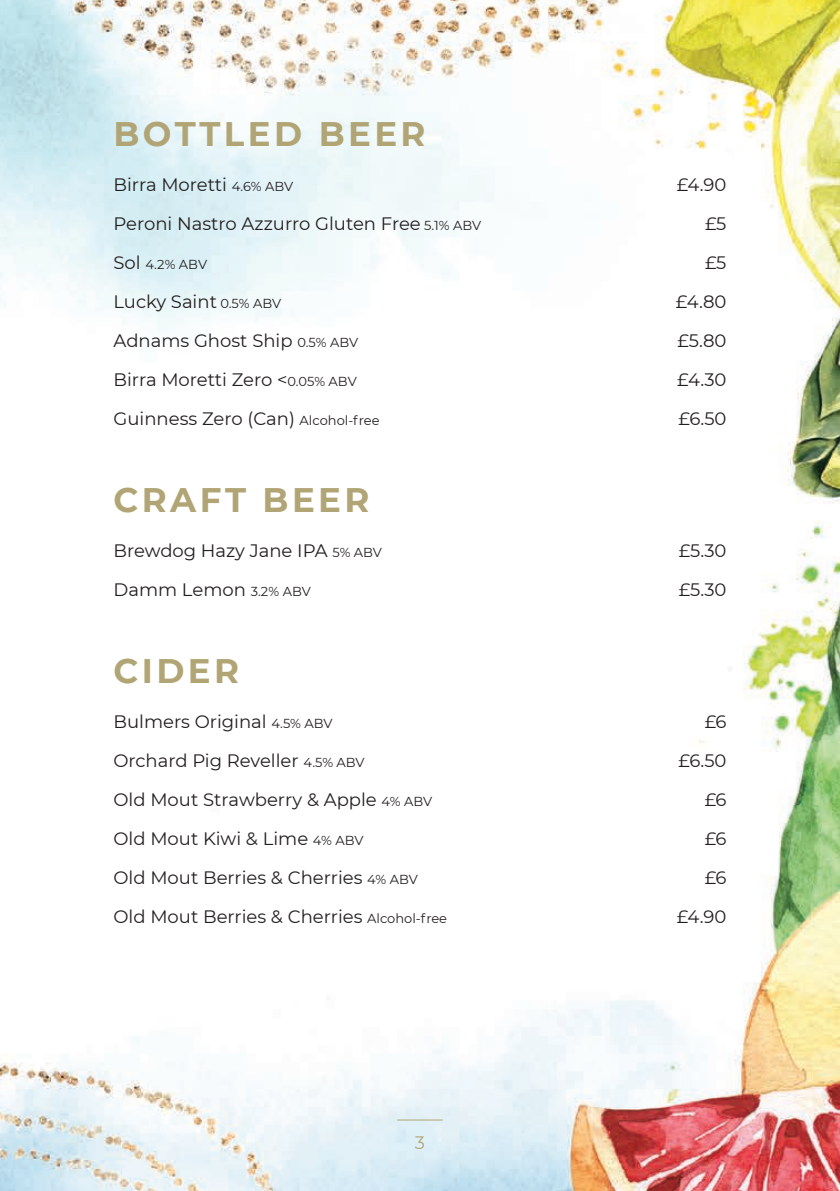
<style>
.page{position:relative;width:840px;height:1191px;background:#fff}
.page>*{position:absolute;margin:0;border:0;box-sizing:border-box;transform-origin:0 0}
.Section_Header_Big{font:700 34px "Montserrat";letter-spacing:.1em;color:#b1a576}
.Drinks{font:18px "Montserrat";color:#231f20}
.Body{font:18px "Montserrat";color:#b1a576}
.Drinks-2{font:13px "Montserrat";color:#231f20}
.s1{font-size:13px}
.s2{font-size:18px}
</style>
<div class="page">
<img style="left:0;top:0;width:839px;height:1191px">
<hr style="left:397px;top:1119px;width:45px;height:1px;background:#b1a576">
<p class="Section_Header_Big" style="left:113px;top:110px;width:313px">BOTTLED BEER</p>
<p class="Drinks" style="left:113px;top:172px;width:181px">Birra Moretti <span class="s1">4.6% ABV</span></p>
<p class="Drinks" style="left:676px;top:172px;width:51px">£4.90</p>
<p class="Drinks" style="left:113px;top:211px;width:369px">Peroni Nastro Azzurro Gluten Free <span class="s1">5.1% ABV</span></p>
<p class="Drinks" style="left:704px;top:211px;width:23px">£5</p>
<p class="Drinks-2" style="left:113px;top:255px;width:95px"><span class="s2">Sol</span> 4.2% ABV</p>
<p class="Drinks" style="left:704px;top:250px;width:23px">£5</p>
<p class="Drinks" style="left:113px;top:289px;width:169px">Lucky Saint <span class="s1">0.5% ABV</span></p>
<p class="Drinks" style="left:675px;top:289px;width:52px">£4.80</p>
<p class="Drinks" style="left:113px;top:328px;width:246px">Adnams Ghost Ship <span class="s1">0.5% ABV</span></p>
<p class="Drinks" style="left:677px;top:328px;width:50px">£5.80</p>
<p class="Drinks" style="left:113px;top:367px;width:245px">Birra Moretti Zero &lt;<span class="s1">0.05% ABV</span></p>
<p class="Drinks" style="left:677px;top:367px;width:51px">£4.30</p>
<p class="Drinks" style="left:113px;top:406px;width:267px">Guinness Zero (Can) <span class="s1">Alcohol-free</span></p>
<p class="Drinks" style="left:678px;top:406px;width:49px">£6.50</p>
<p class="Section_Header_Big" style="left:113px;top:475px;width:257px">CRAFT BEER</p>
<p class="Drinks" style="left:113px;top:538px;width:270px">Brewdog Hazy Jane IPA <span class="s1">5% ABV</span></p>
<p class="Drinks" style="left:678px;top:538px;width:49px">£5.30</p>
<p class="Drinks" style="left:113px;top:577px;width:199px">Damm Lemon <span class="s1">3.2% ABV</span></p>
<p class="Drinks" style="left:678px;top:577px;width:49px">£5.30</p>
<p class="Section_Header_Big" style="left:113px;top:646px;width:127px">CIDER</p>
<p class="Drinks" style="left:113px;top:709px;width:220px">Bulmers Original <span class="s1">4.5% ABV</span></p>
<p class="Drinks" style="left:704px;top:709px;width:23px">£6</p>
<p class="Drinks" style="left:113px;top:748px;width:252px">Orchard Pig Reveller <span class="s1">4.5% ABV</span></p>
<p class="Drinks" style="left:678px;top:748px;width:49px">£6.50</p>
<p class="Drinks" style="left:113px;top:787px;width:320px">Old Mout Strawberry &amp; Apple <span class="s1">4% ABV</span></p>
<p class="Drinks" style="left:704px;top:787px;width:23px">£6</p>
<p class="Drinks" style="left:113px;top:826px;width:251px">Old Mout Kiwi &amp; Lime <span class="s1">4% ABV</span></p>
<p class="Drinks" style="left:704px;top:826px;width:23px">£6</p>
<p class="Drinks" style="left:113px;top:865px;width:305px">Old Mout Berries &amp; Cherries <span class="s1">4% ABV</span></p>
<p class="Drinks" style="left:704px;top:865px;width:23px">£6</p>
<p class="Drinks" style="left:113px;top:904px;width:335px">Old Mout Berries &amp; Cherries <span class="s1">Alcohol-free</span></p>
<p class="Drinks" style="left:676px;top:904px;width:51px">£4.90</p>
<p class="Body" style="left:414px;top:1130px;width:12px">3</p>
</div>
